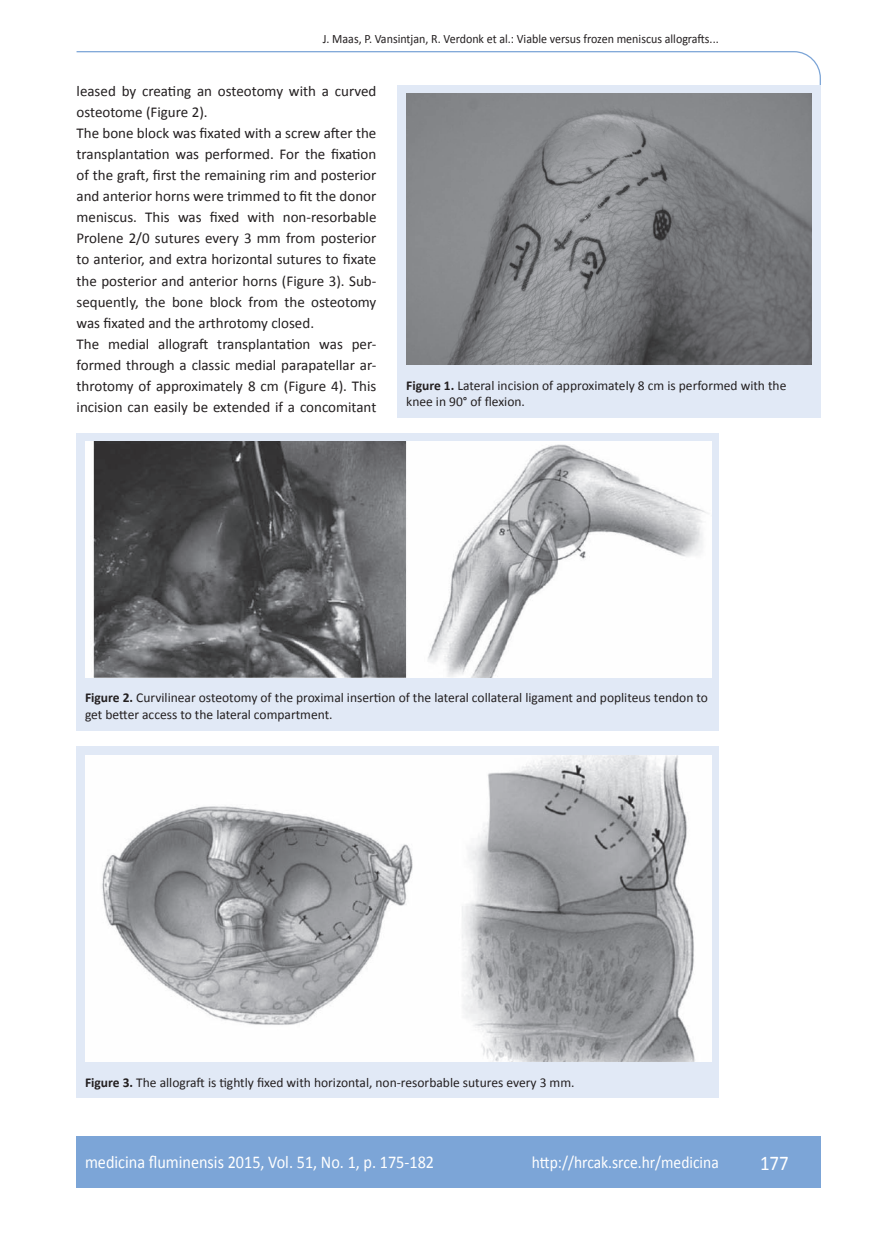
<style>
.page{position:relative;width:872px;height:1234px;background:#fff}
.page>*{position:absolute;margin:0;border:0;box-sizing:border-box;transform-origin:0 0}
.t1{font:21px "Calibri";color:#fff;scale:.9 1}
.t2{font:18px "Calibri";color:#fff;scale:.9 1}
.t3{font:17.25px "Calibri";color:#fff;scale:.9 1}
.t4{font:15px/21px "Calibri";color:#231f20}
.t5{font:13.5px/16.5px "Calibri";color:#231f20}
.t6{font:12.75px "Calibri";color:#231f20;scale:.94 1}
.s1{font-weight:700}
</style>
<div class="page">
<svg style="left:76px;top:51px;width:745px;height:275px"></svg>
<div style="left:77px;top:1135px;width:744px;height:51px;background:#7ca5d7"></div>
<div style="left:398px;top:85px;width:423px;height:332px;background:#e1e9f6"></div>
<img style="left:406px;top:94px;width:405px;height:270px">
<div style="left:77px;top:433px;width:642px;height:297px;background:#e1e9f6"></div>
<img style="left:85px;top:442px;width:626px;height:235px">
<div style="left:77px;top:746px;width:642px;height:351px;background:#e1e9f6"></div>
<img style="left:85px;top:755px;width:626px;height:306px">
<p class="t6" style="left:323px;top:30px;width:422px">J. Maas, P. Vansintjan, R. Verdonk et al.: Viable versus frozen meniscus allografts...</p>
<p class="t4" style="left:77px;top:80px;width:301px">leased by creating an osteotomy with a curved osteotome (Figure 2).<br>The bone block was fixated with a screw after the transplantation was performed. For the fixation of the graft, first the remaining rim and posterior and anterior horns were trimmed to fit the donor meniscus. This was fixed with non-resorbable Prolene 2/0 sutures every 3 mm from posterior to anterior, and extra horizontal sutures to fixate the posterior and anterior horns (Figure 3). Sub&shy;sequently, the bone block from the osteotomy was fixated and the arthrotomy closed.<br>The medial allograft transplantation was per&shy;formed through a classic medial parapatellar ar&shy;throtomy of approximately 8 cm (Figure 4). This incision can easily be extended if a concomitant</p>
<p class="t5" style="left:406px;top:376px;width:382px"><span class="s1">Figure 1.</span> Lateral incision of approximately 8 cm is performed with the knee in 90° of flexion.</p>
<p class="t5" style="left:85px;top:688px;width:624px"><span class="s1">Figure 2.</span> Curvilinear osteotomy of the proximal insertion of the lateral collateral ligament and popliteus tendon to get better access to the lateral compartment.</p>
<p class="t5" style="left:85px;top:1073px;width:491px"><span class="s1">Figure 3.</span> The allograft is tightly fixed with horizontal, non-resorbable sutures every 3 mm.</p>
<p class="t2" style="left:85px;top:1150px;width:389px">medicina fluminensis 2015, Vol. 51, No. 1, p. 175-182</p>
<p class="t3" style="left:532px;top:1151px;width:209px">http://hrcak.srce.hr/medicina</p>
<h1 class="t1" style="left:760px;top:1149px;width:33px">177</h1>
</div>
